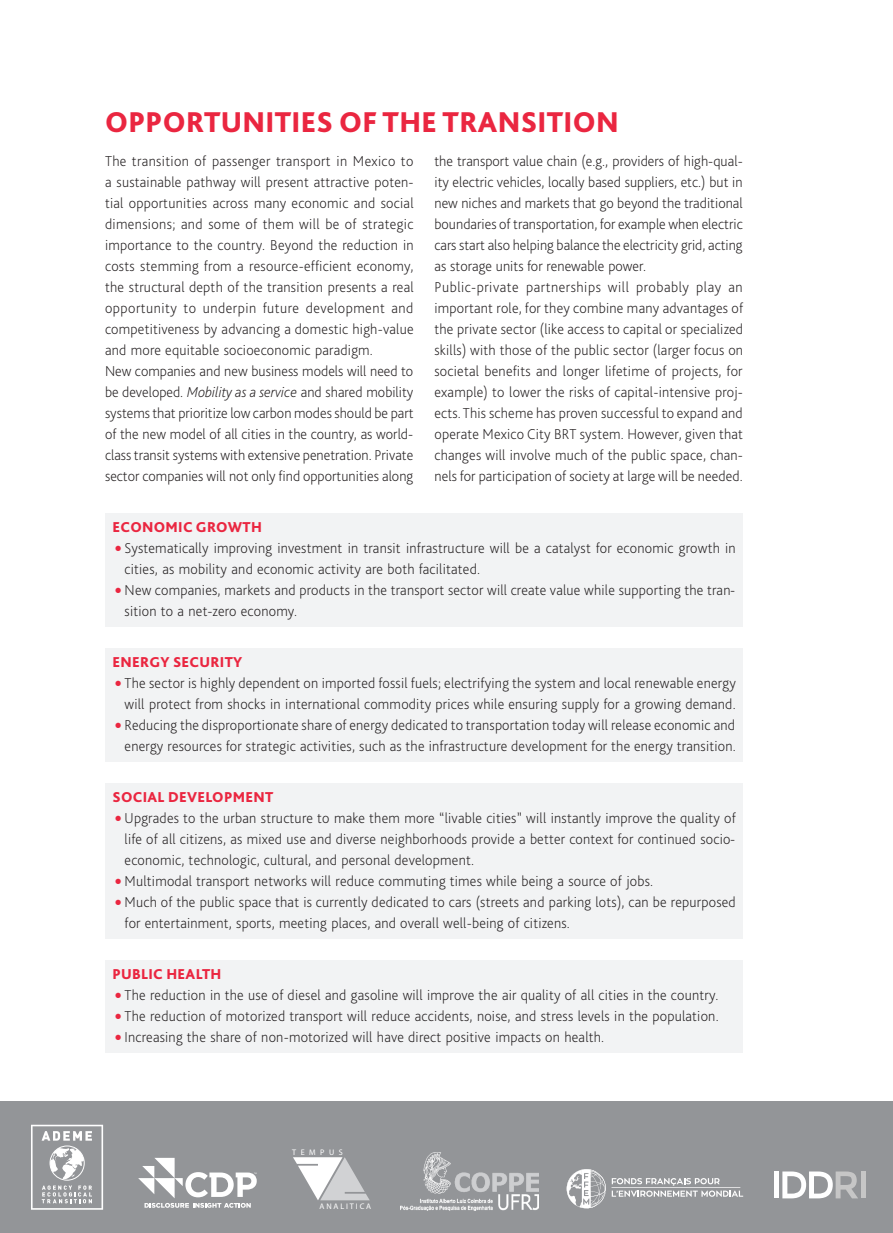
<style>
.page{position:relative;width:893px;height:1233px;background:#fff}
.page>*{position:absolute;margin:0;border:0;box-sizing:border-box;transform-origin:0 0}
.t1{font:800 30px "Bliss Pro";letter-spacing:.01em;color:#ea2640}
._00_DDPP_Normal{font:200 15px/21px "Bliss Pro";letter-spacing:.015em;color:#231f20}
._00_DDPP_Normal_cond{font:200 15px/21px "Bliss Pro";color:#231f20;text-align:justify}
._11_DDPH_H2_bloc{font:800 15px "Bliss Pro";letter-spacing:.02em;color:#ea2640}
.t2{font:8.1px "Myriad Pro";letter-spacing:.23em;color:#fff}
.s1{font-style:italic}
</style>
<div class="page">
<div style="left:105px;top:513px;width:637px;height:30px;background:#f2f3f4"></div>
<div style="left:105px;top:534px;width:637px;height:51px;background:#f2f3f4"></div>
<div style="left:105px;top:576px;width:637px;height:51px;background:#f2f3f4"></div>
<div style="left:105px;top:648px;width:637px;height:30px;background:#f2f3f4"></div>
<div style="left:105px;top:669px;width:637px;height:51px;background:#f2f3f4"></div>
<div style="left:105px;top:711px;width:637px;height:51px;background:#f2f3f4"></div>
<div style="left:105px;top:783px;width:637px;height:30px;background:#f2f3f4"></div>
<div style="left:105px;top:804px;width:637px;height:72px;background:#f2f3f4"></div>
<div style="left:105px;top:867px;width:637px;height:30px;background:#f2f3f4"></div>
<div style="left:105px;top:888px;width:637px;height:51px;background:#f2f3f4"></div>
<div style="left:105px;top:960px;width:637px;height:30px;background:#f2f3f4"></div>
<div style="left:105px;top:981px;width:637px;height:30px;background:#f2f3f4"></div>
<div style="left:105px;top:1002px;width:637px;height:30px;background:#f2f3f4"></div>
<div style="left:105px;top:1023px;width:637px;height:30px;background:#f2f3f4"></div>
<div style="left:0;top:1101px;width:892px;height:132px;background:#939598"></div>
<svg style="left:138px;top:1158px;width:119px;height:50px"></svg>
<svg style="left:31px;top:1125px;width:72px;height:85px"></svg>
<svg style="left:566px;top:1169px;width:177px;height:39px"></svg>
<svg style="left:293px;top:1157px;width:77px;height:43px"></svg>
<div style="left:774px;top:1172px;width:5px;height:26px;background:#fff"></div>
<svg style="left:782px;top:1172px;width:76px;height:26px"></svg>
<div style="left:860px;top:1172px;width:5px;height:26px;background:#c6c6c6"></div>
<img style="left:401px;top:1153px;width:138px;height:57px">
<p class="t1" style="left:105px;top:104px;width:515px">OPPORTUNITIES OF THE TRANSITION</p>
<p class="_00_DDPP_Normal" style="left:105px;top:151px;width:310px;text-align:justify">The transition of passenger transport in Mexico to a sustainable pathway will present attractive poten&shy;tial opportunities across many economic and social dimensions; and some of them will be of strategic importance to the country. Beyond the reduction in costs stemming from a resource-efficient economy, the structural depth of the transition presents a real opportunity to underpin future development and competitiveness by advancing a domestic high-value and more equitable socioeconomic paradigm.</p>
<p class="_00_DDPP_Normal_cond" style="left:105px;top:361px;width:310px">New companies and new business models will need to be developed. <span class="s1">Mobility as a service</span> and shared mobility systems that prioritize low carbon modes should be part of the new model of all cities in the country, as world&shy;class transit systems with extensive penetration. Private sector companies will not only find opportunities along</p>
<p class="_00_DDPP_Normal_cond" style="left:434px;top:151px;width:310px">the transport value chain (e.g., providers of high-qual&shy;ity electric vehicles, locally based suppliers, etc.) but in new niches and markets that go beyond the traditional boundaries of transportation, for example when electric cars start also helping balance the electricity grid, acting as storage units for renewable power.</p>
<p class="_00_DDPP_Normal" style="left:434px;top:277px;width:310px;text-align:justify">Public-private partnerships will probably play an important role, for they combine many advantages of the private sector (like access to capital or specialized skills) with those of the public sector (larger focus on societal benefits and longer lifetime of projects, for example) to lower the risks of capital-intensive proj&shy;ects. This scheme has proven successful to expand and operate Mexico City BRT system. However, given that changes will involve much of the public space, chan&shy;nels for participation of society at large will be needed.</p>
<p class="_11_DDPH_H2_bloc" style="left:112px;top:518px;width:151px">ECONOMIC GROWTH</p>
<p class="_00_DDPP_Normal" style="left:124px;top:538px;width:612px">Systematically improving investment in transit infrastructure will be a catalyst for economic growth in cities, as mobility and economic activity are both facilitated.</p>
<p class="_00_DDPP_Normal" style="left:124px;top:580px;width:612px">New companies, markets and products in the transport sector will create value while supporting the tran&shy;sition to a net-zero economy.</p>
<p class="_11_DDPH_H2_bloc" style="left:112px;top:653px;width:131px">ENERGY SECURITY</p>
<p class="_00_DDPP_Normal" style="left:124px;top:673px;width:612px">The sector is highly dependent on imported fossil fuels; electrifying the system and local renewable energy will protect from shocks in international commodity prices while ensuring supply for a growing demand.</p>
<p class="_00_DDPP_Normal" style="left:124px;top:715px;width:612px">Reducing the disproportionate share of energy dedicated to transportation today will release economic and energy resources for strategic activities, such as the infrastructure development for the energy transition.</p>
<p class="_11_DDPH_H2_bloc" style="left:112px;top:788px;width:162px">SOCIAL DEVELOPMENT</p>
<p class="_00_DDPP_Normal" style="left:124px;top:808px;width:612px;text-align:justify">Upgrades to the urban structure to make them more “livable cities” will instantly improve the quality of life of all citizens, as mixed use and diverse neighborhoods provide a better context for continued socio&shy;economic, technologic, cultural, and personal development.</p>
<p class="_00_DDPP_Normal" style="left:124px;top:871px;width:530px">Multimodal transport networks will reduce commuting times while being a source of jobs.</p>
<p class="_00_DDPP_Normal" style="left:124px;top:892px;width:612px">Much of the public space that is currently dedicated to cars (streets and parking lots), can be repurposed for entertainment, sports, meeting places, and overall well-being of citizens.</p>
<p class="_11_DDPH_H2_bloc" style="left:112px;top:965px;width:110px">PUBLIC HEALTH</p>
<p class="_00_DDPP_Normal" style="left:124px;top:985px;width:595px">The reduction in the use of diesel and gasoline will improve the air quality of all cities in the country.</p>
<p class="_00_DDPP_Normal" style="left:124px;top:1006px;width:595px">The reduction of motorized transport will reduce accidents, noise, and stress levels in the population.</p>
<p class="_00_DDPP_Normal" style="left:124px;top:1027px;width:481px">Increasing the share of non-motorized will have direct positive impacts on health.</p>
<p class="t2" style="left:292px;top:1147px;width:52px">TEMPUS</p>
<p class="t2" style="left:319px;top:1202px;width:53px">ANALITICA</p>
</div>
